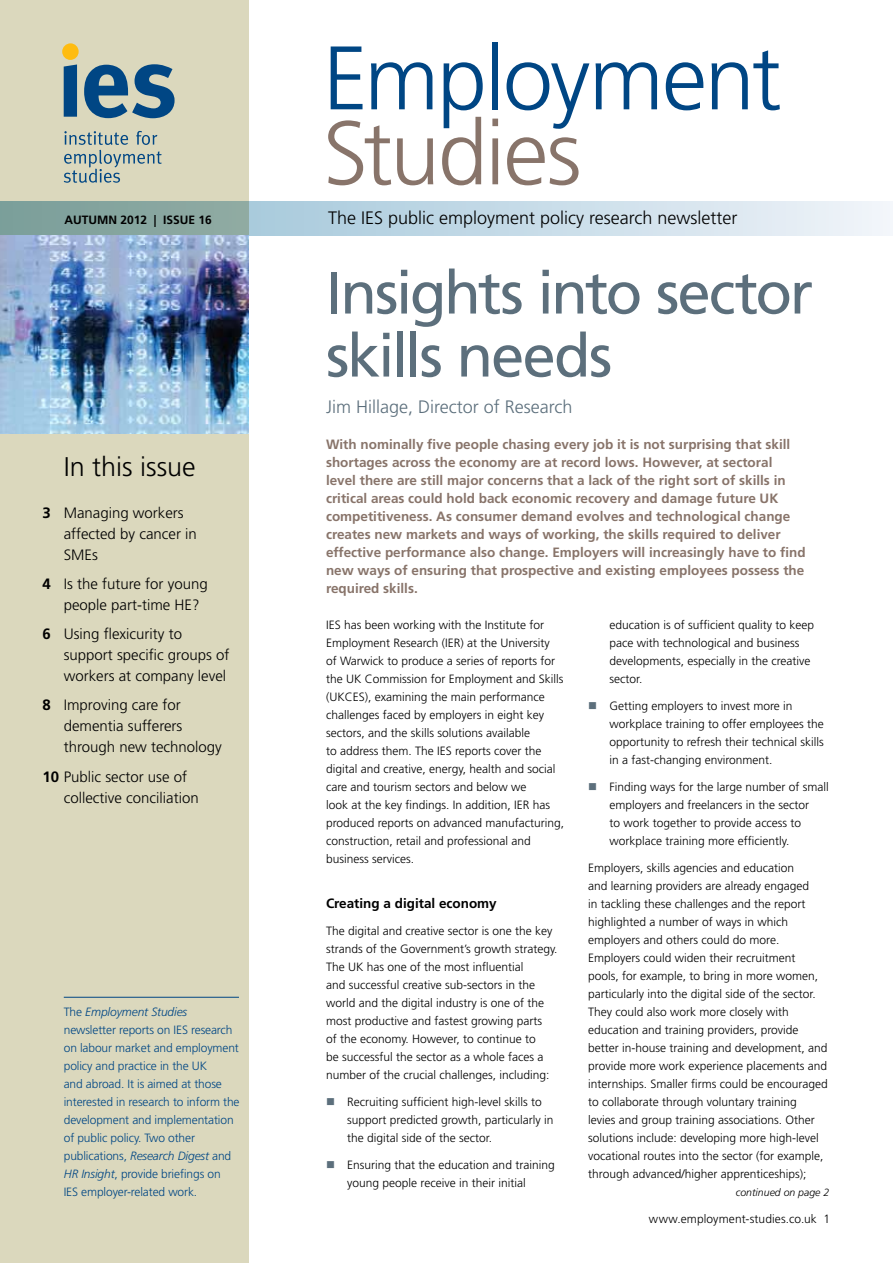
<style>
.page{position:relative;width:893px;height:1263px;background:#fff}
.page>*{position:absolute;margin:0;border:0;box-sizing:border-box;transform-origin:0 0}
.t1{font:300 90px "Frutiger";letter-spacing:-.025em;color:#004684}
.t2{font:300 90px "Frutiger";letter-spacing:-.025em;color:#88746a}
.t3{font:60px/63px "Frutiger";letter-spacing:-.04em;color:#5c6f7c}
.t4{font:300 27px "Frutiger";color:#000}
.t5{font:300 18px "Frutiger";color:#000}
.t6{font:300 18px "Frutiger";color:#5c6f7c}
.t7{font:300 15px/21px "Frutiger";color:#000}
.t8{font:700 13.5px/18px "Frutiger";color:#88746a}
.t9{font:700 13.5px "Frutiger";color:#000}
.t10{font:300 12px/18px "Frutiger";color:#000}
.t11{font:300 12px/18px "Frutiger";letter-spacing:-.01em;color:#004684}
.t12{font:700 12px "Frutiger";color:#000}
.t13{font:italic 300 10.5px "Frutiger";color:#000}
.s1{font-weight:700}
.s2{font-style:italic}
.s3{color:#5c6f7c}
</style>
<div class="page">
<div style="left:0;top:0;width:248px;height:1263px;background:#dbd8bd"></div>
<svg style="left:0;top:201px;width:893px;height:35px;background:#b8ced5"></svg>
<img style="left:0;top:236px;width:248px;height:197px">
<hr style="left:64px;top:997px;width:175px;height:1px;background:#004684">
<svg style="left:64px;top:131px;width:98px;height:52px"></svg>
<div style="left:62px;top:43px;width:17px;height:17px;background:#febc11;border-radius:50%"></div>
<svg style="left:64px;top:64px;width:13px;height:53px"></svg>
<svg style="left:84px;top:64px;width:91px;height:54px"></svg>
<h1 class="t1" style="left:323px;top:27px;width:460px">Employment</h1>
<h1 class="t2" style="left:323px;top:102px;width:260px">Studies</h1>
<p class="t12" style="left:64px;top:213px;width:149px">autumn 2012 | Issue 16</p>
<h3 class="t5" style="left:328px;top:208px;width:411px">The IES public employment policy research newsletter</h3>
<h2 class="t3" style="left:326px;top:261px;width:489px">Insights into sector skills needs</h2>
<h3 class="t4" style="left:64px;top:451px;width:134px">In this issue</h3>
<p class="t7" style="left:64px;top:502px;width:135px;text-indent:-21px"><span class="s1">3</span> Managing workers affected by cancer in<br>SMEs</p>
<p class="t7" style="left:64px;top:573px;width:145px;text-indent:-21px"><span class="s1">4</span> Is the future for young people part-time HE?</p>
<p class="t7" style="left:64px;top:624px;width:167px;text-indent:-21px"><span class="s1">6</span> Using flexicurity to support specific groups of workers at company level</p>
<p class="t7" style="left:64px;top:695px;width:160px;text-indent:-21px"><span class="s1">8</span> Improving care for dementia sufferers through new technology</p>
<p class="t7" style="left:64px;top:766px;width:136px;text-indent:-21px"><span class="s1">10</span> Public sector use of collective conciliation</p>
<p class="t11" style="left:64px;top:1003px;width:177px">The <span class="s2">Employment Studies </span>newsletter reports on IES research on labour market and employment policy and practice in the UK<br>and abroad. It is aimed at those interested in research to inform the development and implementation of public policy. Two other publications, <span class="s2">Research Digest</span> and<br><span class="s2">HR Insight</span>, provide briefings on<br>IES employer-related work.</p>
<h3 class="t6" style="left:326px;top:396px;width:248px">Jim Hillage, Director of Research</h3>
<p class="t8" style="left:326px;top:435px;width:481px">With nominally five people chasing every job it is not surprising that skill shortages across the economy are at record lows. However, at sectoral level there are still major concerns that a lack of the right sort of skills in critical areas could hold back economic recovery and damage future UK competitiveness. As consumer demand evolves and technological change creates new markets and ways of working, the skills required to deliver effective performance also change. Employers will increasingly have to find new ways of ensuring that prospective and existing employees possess the required skills.</p>
<p class="t10" style="left:326px;top:616px;width:240px">IES has been working with the Institute for Employment Research (IER) at the University<br>of Warwick to produce a series of reports for the UK Commission for Employment and Skills (UKCES), examining the main performance challenges faced by employers in eight key sectors, and the skills solutions available<br>to address them. The IES reports cover the digital and creative, energy, health and social care and tourism sectors and below we<br>look at the key findings. In addition, IER has produced reports on advanced manufacturing, construction, retail and professional and business services.</p>
<p class="t9" style="left:326px;top:895px;width:172px">Creating a digital economy</p>
<p class="t10" style="left:326px;top:922px;width:233px">The digital and creative sector is one the key strands of the Government’s growth strategy.<br>The UK has one of the most influential<br>and successful creative sub-sectors in the world and the digital industry is one of the most productive and fastest growing parts<br>of the economy. However, to continue to<br>be successful the sector as a whole faces a number of the crucial challenges, including:</p>
<p class="t10" style="left:347px;top:1093px;width:208px;text-indent:-21px"><span class="s3">■</span> Recruiting sufficient high-level skills to support predicted growth, particularly in the digital side of the sector.</p>
<p class="t10" style="left:347px;top:1156px;width:209px;text-indent:-21px"><span class="s3">■</span> Ensuring that the education and training young people receive in their initial</p>
<p class="t10" style="left:609px;top:616px;width:206px">education is of sufficient quality to keep pace with technological and business developments, especially in the creative sector.</p>
<p class="t10" style="left:609px;top:697px;width:216px;text-indent:-21px"><span class="s3">■</span> Getting employers to invest more in workplace training to offer employees the opportunity to refresh their technical skills in a fast-changing environment.</p>
<p class="t10" style="left:609px;top:778px;width:221px;text-indent:-21px"><span class="s3">■</span> Finding ways for the large number of small employers and freelancers in the sector<br>to work together to provide access to workplace training more efficiently.</p>
<p class="t10" style="left:588px;top:859px;width:241px">Employers, skills agencies and education<br>and learning providers are already engaged<br>in tackling these challenges and the report highlighted a number of ways in which employers and others could do more.<br>Employers could widen their recruitment pools, for example, to bring in more women, particularly into the digital side of the sector.<br>They could also work more closely with education and training providers, provide better in-house training and development, and provide more work experience placements and internships. Smaller firms could be encouraged to collaborate through voluntary training<br>levies and group training associations. Other solutions include: developing more high-level vocational routes into the sector (for example, through advanced/higher apprenticeships);</p>
<p class="t13" style="left:736px;top:1186px;width:95px">continued on page 2</p>
<p class="t10" style="left:649px;top:1210px;width:183px">www.employment-studies.co.uk 1</p>
</div>
